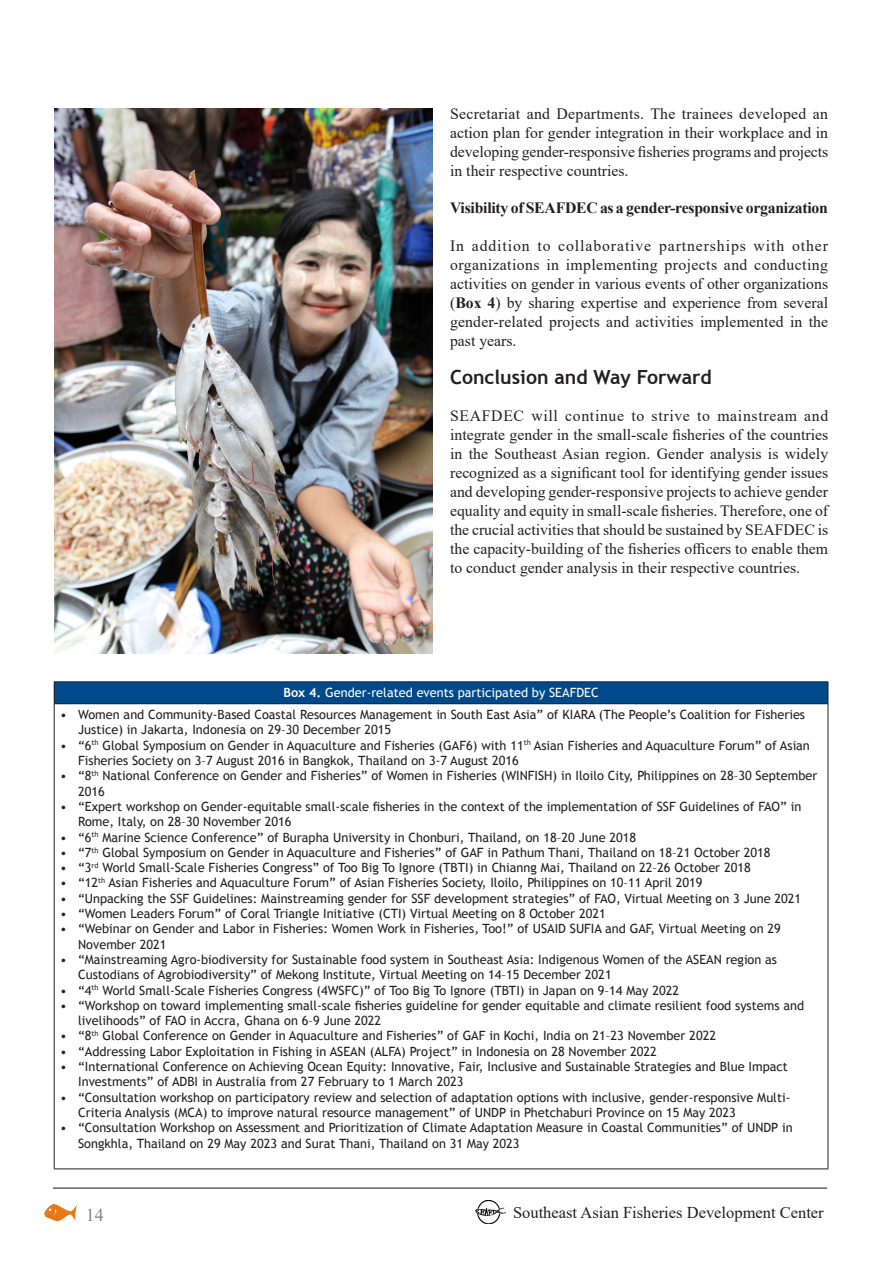
<style>
.page{position:relative;width:893px;height:1263px;background:#fff}
.page>*{position:absolute;margin:0;border:0;box-sizing:border-box;transform-origin:0 0}
.Headline{font:700 19.5px "Trebuchet MS";color:#231f20}
.t1{font:18px "Times New Roman";color:#808285}
.t2{font:16.5px "Times New Roman";color:#231f20}
.Text{font:15.75px/18.9px "Times New Roman";color:#231f20;text-align:justify}
.Text-2{font:700 15.75px "Times New Roman";letter-spacing:-.015em;color:#231f20}
.Box{font:12.75px/15.3px "Trebuchet MS";color:#231f20}
.box{font:12.75px "Trebuchet MS";color:#fff}
.s1{font-weight:700}
</style>
<div class="page">
<img style="left:45px;top:1205px;width:32px;height:16px">
<img style="left:475px;top:1200px;width:31px;height:23px">
<hr style="left:53px;top:1187px;width:774px;height:2px;background:#636366">
<div style="left:54px;top:682px;width:774px;height:22px;background:#004a8b"></div>
<hr style="left:54px;top:703px;width:774px;height:1px;background:#231f20">
<hr style="left:54px;top:704px;width:1px;height:465px;background:#231f20">
<hr style="left:828px;top:704px;width:1px;height:465px;background:#231f20">
<hr style="left:54px;top:1168px;width:774px;height:1px;background:#231f20">
<hr style="left:54px;top:681px;width:774px;height:1px;background:#231f20">
<svg style="left:54px;top:682px;width:1px;height:21px"></svg>
<svg style="left:828px;top:682px;width:1px;height:21px"></svg>
<img style="left:54px;top:108px;width:378px;height:545px">
<p class="Text" style="left:450px;top:104px;width:380px">Secretariat and Departments. The trainees developed an action plan for gender integration in their workplace and in developing gender-responsive fisheries programs and projects in their respective countries.</p>
<p class="Text-2" style="left:450px;top:197px;width:379px">Visibility of SEAFDEC as a gender-responsive organization</p>
<p class="Text" style="left:450px;top:236px;width:380px">In addition to collaborative partnerships with other organizations in implementing projects and conducting activities on gender in various events of other organizations (<span class="s1">Box 4</span>) by sharing expertise and experience from several gender-related projects and activities implemented in the past years.</p>
<p class="Headline" style="left:450px;top:364px;width:263px">Conclusion and Way Forward</p>
<p class="Text" style="left:450px;top:406px;width:380px">SEAFDEC will continue to strive to mainstream and integrate gender in the small-scale fisheries of the countries in the Southeast Asian region. Gender analysis is widely recognized as a significant tool for identifying gender issues and developing gender-responsive projects to achieve gender equality and equity in small-scale fisheries. Therefore, one of the crucial activities that should be sustained by SEAFDEC is the capacity-building of the fisheries officers to enable them to conduct gender analysis in their respective countries.</p>
<p class="box" style="left:283px;top:685px;width:317px"><span class="s1">Box 4.</span> Gender-related events participated by SEAFDEC</p>
<p class="Box" style="left:78px;top:707px;width:728px;text-indent:-18px">• Women and Community-Based Coastal Resources Management in South East Asia” of KIARA (The People’s Coalition for Fisheries<br>Justice) in Jakarta, Indonesia on 29–30 December 2015</p>
<p class="Box" style="left:78px;top:738px;width:733px;text-indent:-18px">• “6<sup>th</sup> Global Symposium on Gender in Aquaculture and Fisheries (GAF6) with 11<sup>th</sup> Asian Fisheries and Aquaculture Forum” of Asian<br>Fisheries Society on 3–7 August 2016 in Bangkok, Thailand on 3-7 August 2016</p>
<p class="Box" style="left:78px;top:768px;width:741px;text-indent:-18px">• “8<sup>th</sup> National Conference on Gender and Fisheries” of Women in Fisheries (WINFISH) in Iloilo City, Philippines on 28–30 September<br>2016</p>
<p class="Box" style="left:78px;top:799px;width:725px;text-indent:-18px">• “Expert workshop on Gender-equitable small-scale fisheries in the context of the implementation of SSF Guidelines of FAO” in<br>Rome, Italy, on 28–30 November 2016</p>
<p class="Box" style="left:60px;top:829px;width:577px">• “6<sup>th</sup> Marine Science Conference” of Burapha University in Chonburi, Thailand, on 18–20 June 2018</p>
<p class="Box" style="left:60px;top:845px;width:712px">• “7<sup>th</sup> Global Symposium on Gender in Aquaculture and Fisheries” of GAF in Pathum Thani, Thailand on 18–21 October 2018</p>
<p class="Box" style="left:60px;top:860px;width:692px">• “3<sup>rd</sup> World Small-Scale Fisheries Congress” of Too Big To Ignore (TBTI) in Chianng Mai, Thailand on 22–26 October 2018</p>
<p class="Box" style="left:60px;top:875px;width:644px">• “12<sup>th</sup> Asian Fisheries and Aquaculture Forum” of Asian Fisheries Society, Iloilo, Philippines on 10–11 April 2019</p>
<p class="Box" style="left:60px;top:891px;width:743px">• “Unpacking the SSF Guidelines: Mainstreaming gender for SSF development strategies” of FAO, Virtual Meeting on 3 June 2021</p>
<p class="Box" style="left:60px;top:906px;width:547px">• “Women Leaders Forum” of Coral Triangle Initiative (CTI) Virtual Meeting on 8 October 2021</p>
<p class="Box" style="left:78px;top:921px;width:704px;text-indent:-18px">• “Webinar on Gender and Labor in Fisheries: Women Work in Fisheries, Too!” of USAID SUFIA and GAF, Virtual Meeting on 29<br>November 2021</p>
<p class="Box" style="left:78px;top:952px;width:700px;text-indent:-18px">• “Mainstreaming Agro-biodiversity for Sustainable food system in Southeast Asia: Indigenous Women of the ASEAN region as<br>Custodians of Agrobiodiversity” of Mekong Institute, Virtual Meeting on 14–15 December 2021</p>
<p class="Box" style="left:60px;top:982px;width:620px">• “4<sup>th</sup> World Small-Scale Fisheries Congress (4WSFC)” of Too Big To Ignore (TBTI) in Japan on 9–14 May 2022</p>
<p class="Box" style="left:78px;top:998px;width:727px;text-indent:-18px">• “Workshop on toward implementing small-scale fisheries guideline for gender equitable and climate resilient food systems and livelihoods” of FAO in Accra, Ghana on 6–9 June 2022</p>
<p class="Box" style="left:60px;top:1028px;width:657px">• “8<sup>th</sup> Global Conference on Gender in Aquaculture and Fisheries” of GAF in Kochi, India on 21–23 November 2022</p>
<p class="Box" style="left:60px;top:1044px;width:598px">• “Addressing Labor Exploitation in Fishing in ASEAN (ALFA) Project” in Indonesia on 28 November 2022</p>
<p class="Box" style="left:78px;top:1059px;width:711px;text-indent:-18px">• “International Conference on Achieving Ocean Equity: Innovative, Fair, Inclusive and Sustainable Strategies and Blue Impact<br>Investments” of ADBI in Australia from 27 February to 1 March 2023</p>
<p class="Box" style="left:78px;top:1090px;width:714px;text-indent:-18px">• “Consultation workshop on participatory review and selection of adaptation options with inclusive, gender-responsive Multi-<br>Criteria Analysis (MCA) to improve natural resource management” of UNDP in Phetchaburi Province on 15 May 2023</p>
<p class="Box" style="left:78px;top:1120px;width:716px;text-indent:-18px">• “Consultation Workshop on Assessment and Prioritization of Climate Adaptation Measure in Coastal Communities” of UNDP in<br>Songkhla, Thailand on 29 May 2023 and Surat Thani, Thailand on 31 May 2023</p>
<h2 class="t1" style="left:86px;top:1202px;width:20px">14</h2>
<p class="t2" style="left:513px;top:1200px;width:312px">Southeast Asian Fisheries Development Center</p>
</div>
